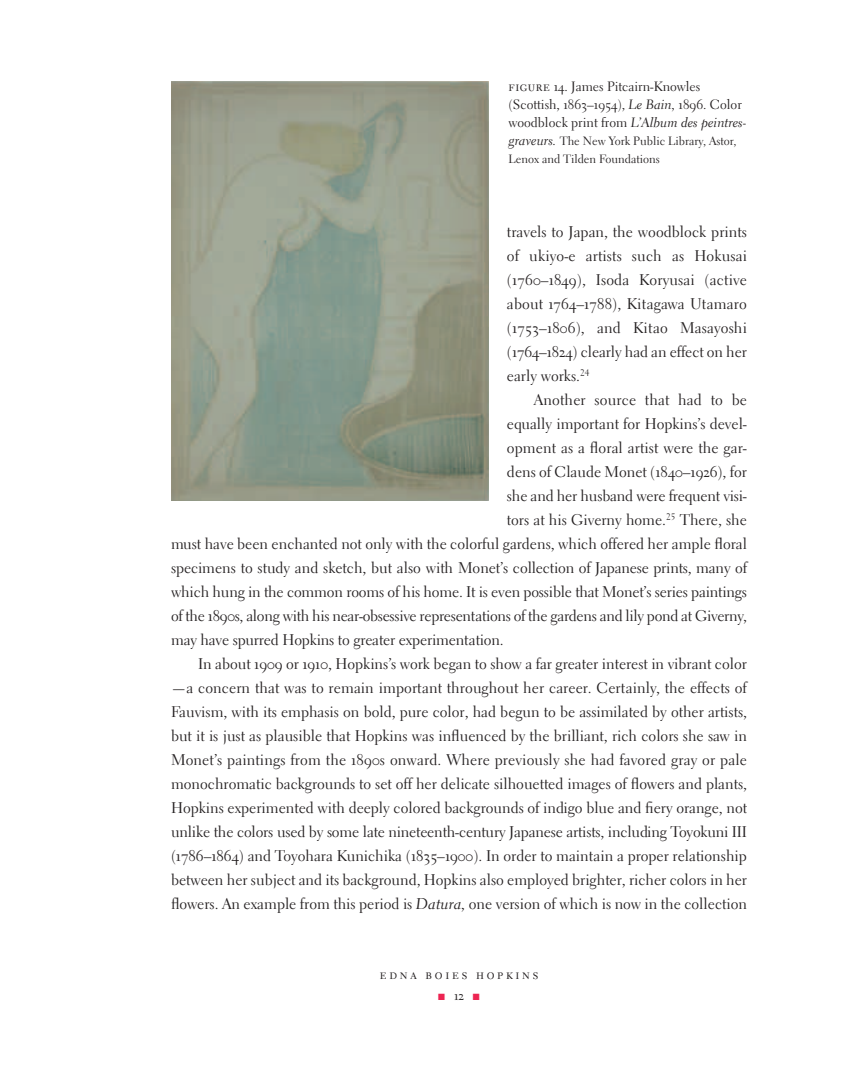
<style>
.page{position:relative;width:864px;height:1080px;background:#fff}
.page>*{position:absolute;margin:0;border:0;box-sizing:border-box;transform-origin:0 0}
.t1{font:15.45px/24px "Electra LH";color:#231f20;text-align:justify}
.t2{font:15.45px "Electra LH";letter-spacing:-.02em;color:#231f20}
.t3{font:13.5px/18px "Electra LH";color:#231f20}
.t4{font:13.5px "Electra LH Cursive";color:#231f20}
.t5{font:13.5px "Electra LH Regular SC";letter-spacing:.2em;color:#231f20}
.t6{font:12px/18px "Electra LH";color:#231f20}
.s1{font-family:"Electra LH Regular SC"}
.s2{font-family:"Electra LH Regular Os F"}
.s3{font-family:"Electra LH Cursive"}
.s4{font-family:"Electra LH"}
.s5{font-family:"Electra LH Cursive";font-size:13.5px}
.s6{color:#ed2452}
</style>
<div class="page">
<img style="left:171px;top:81px;width:318px;height:420px">
<p class="t3" style="left:508px;top:79px;width:235px"><span class="s1">figure</span> <span class="s2">14</span>. James Pitcairn-Knowles (Scottish, <span class="s2">1863</span>–<span class="s2">1954</span>), <span class="s3">Le Bain,</span> <span class="s2">1896</span>. Color</p>
<p class="t4" style="left:508px;top:117px;width:239px"><span class="s4">woodblock print from</span> L’Album des peintres-</p>
<p class="t6" style="left:508px;top:133px;width:230px"><span class="s5">graveurs.</span> The New York Public Library, Astor,<br>Lenox and Tilden Foundations</p>
<p class="t1" style="left:507px;top:221px;width:242px">travels to Japan, the woodblock prints of ukiyo-e artists such as Hokusai (<span class="s2">1760</span>–<span class="s2">1849</span>), Isoda Koryusai (active about <span class="s2">1764</span>–<span class="s2">1788</span>), Kitagawa Utamaro (<span class="s2">1753</span>–<span class="s2">1806</span>), and Kitao Masayoshi (<span class="s2">1764</span>–<span class="s2">1824</span>) clearly had an effect on her early works.<sup>24</sup></p>
<p class="t1" style="left:534px;top:389px;width:215px">Another source that had to be</p>
<p class="t1" style="left:507px;top:413px;width:241px">equally important for Hopkins’s devel-</p>
<p class="t1" style="left:507px;top:437px;width:241px">opment as a floral artist were the gar-</p>
<p class="t1" style="left:507px;top:461px;width:242px">dens of Claude Monet (<span class="s2">1840</span>–<span class="s2">1926</span>), for</p>
<p class="t1" style="left:507px;top:485px;width:241px">she and her husband were frequent visi-</p>
<p class="t1" style="left:507px;top:509px;width:242px">tors at his Giverny home.<sup>25</sup> There, she</p>
<p class="t1" style="left:171px;top:533px;width:578px">must have been enchanted not only with the colorful gardens, which offered her ample floral</p>
<p class="t1" style="left:171px;top:557px;width:577px">specimens to study and sketch, but also with Monet’s collection of Japanese prints, many of</p>
<p class="t1" style="left:171px;top:581px;width:578px">which hung in the common rooms of his home. It is even possible that Monet’s series paintings</p>
<p class="t2" style="left:171px;top:609px;width:577px">of the <span class="s2">1890</span>s, along with his near-obsessive representations of the gardens and lily pond at Giverny,</p>
<p class="t1" style="left:171px;top:629px;width:334px">may have spurred Hopkins to greater experimentation.</p>
<p class="t1" style="left:198px;top:653px;width:550px">In about <span class="s2">1909</span> or <span class="s2">1910</span>, Hopkins’s work began to show a far greater interest in vibrant color</p>
<p class="t1" style="left:171px;top:677px;width:577px">—a concern that was to remain important throughout her career. Certainly, the effects of</p>
<p class="t1" style="left:171px;top:701px;width:578px">Fauvism, with its emphasis on bold, pure color, had begun to be assimilated by other artists,</p>
<p class="t1" style="left:171px;top:725px;width:577px">but it is just as plausible that Hopkins was influenced by the brilliant, rich colors she saw in</p>
<p class="t1" style="left:171px;top:749px;width:577px">Monet’s paintings from the <span class="s2">1890</span>s onward. Where previously she had favored gray or pale</p>
<p class="t1" style="left:171px;top:773px;width:578px">monochromatic backgrounds to set off her delicate silhouetted images of flowers and plants,</p>
<p class="t1" style="left:171px;top:797px;width:578px">Hopkins experimented with deeply colored backgrounds of indigo blue and fiery orange, not</p>
<p class="t1" style="left:171px;top:821px;width:577px">unlike the colors used by some late nineteenth-century Japanese artists, including Toyokuni III</p>
<p class="t1" style="left:171px;top:845px;width:577px">(<span class="s2">1786</span>–<span class="s2">1864</span>) and Toyohara Kunichika (<span class="s2">1835</span>–<span class="s2">1900</span>). In order to maintain a proper relationship</p>
<p class="t1" style="left:171px;top:869px;width:578px">between her subject and its background, Hopkins also employed brighter, richer colors in her</p>
<p class="t1" style="left:171px;top:893px;width:578px">flowers. An example from this period is <span class="s3">Datura,</span> one version of which is now in the collection</p>
<p class="t5" style="left:380px;top:966px;width:160px">edna boies hopkins</p>
<p class="t5" style="left:438px;top:987px;width:43px"><span class="s6">■</span>12<span class="s6">■</span></p>
</div>
